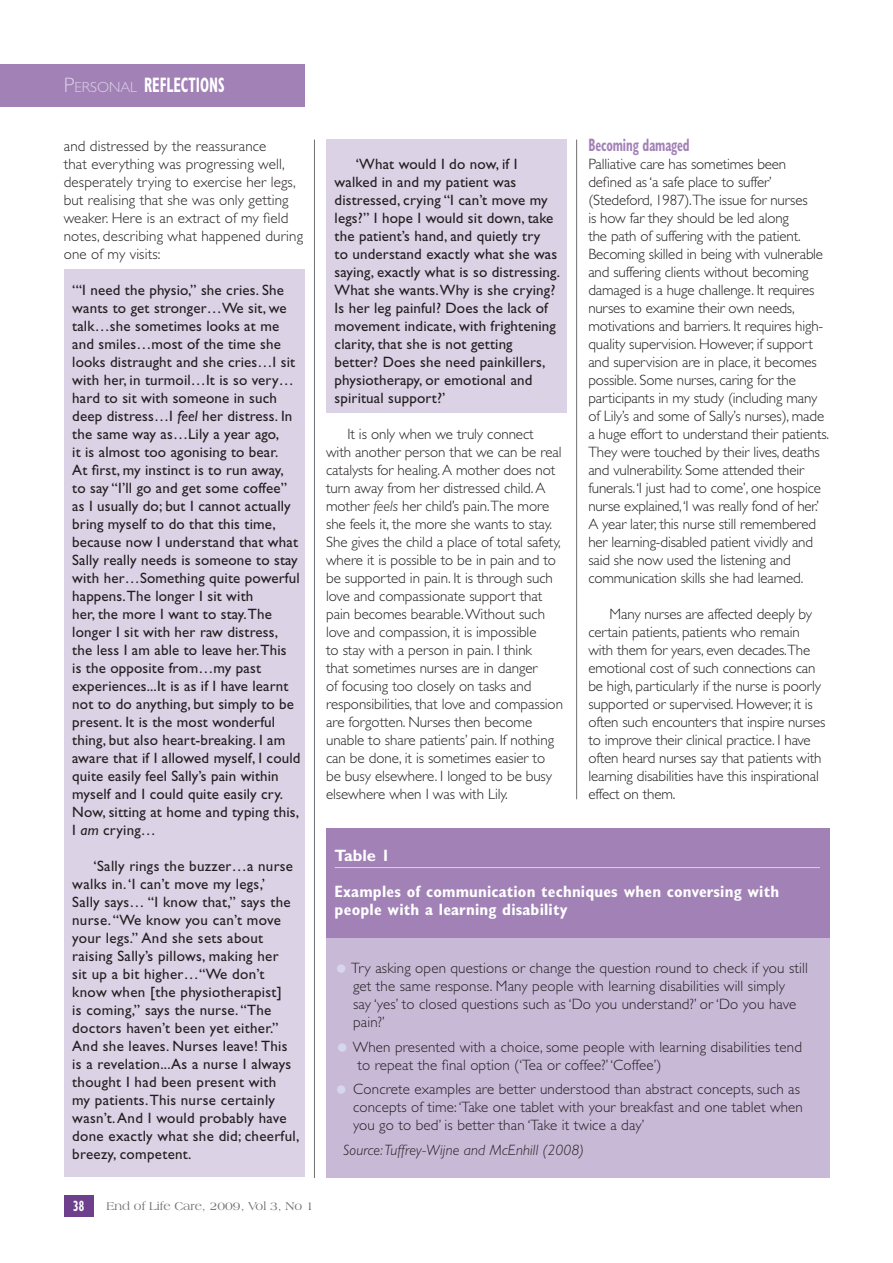
<style>
.page{position:relative;width:893px;height:1263px;background:#fff}
.page>*{position:absolute;margin:0;border:0;box-sizing:border-box;transform-origin:0 0}
.t1{font:700 condensed 21px "Gill Sans";color:#fff;scale:.7 1}
.t2{font:700 condensed 18px "Gill Sans";letter-spacing:-.01em;color:#a181b6;scale:.7 1}
.t3{font:700 condensed 16.5px/18px "Gill Sans";letter-spacing:.01em;color:#fff}
.t4{font:700 16.5px "Gill Sans";letter-spacing:-.005em;color:#fff}
.t5{font:300 15px/18px "Gill Sans";letter-spacing:-.005em;color:#231f20}
.t6{font:15px/18px "Gill Sans";letter-spacing:.01em;color:#231f20}
.t7{font:italic 300 15px "Gill Sans";letter-spacing:.01em;color:#231f20}
.t8{font:700 condensed 15px "Gill Sans";color:#fff;scale:.7 1}
.t9{font:12px "Americana BT";color:#727172}
.s1{font-weight:300;font-stretch:normal;color:#dcd2e6}
.s2{font-weight:300;font-stretch:normal;font-size:14.7px;color:#dcd2e6}
.s3{font-style:italic}
</style>
<div class="page">
<div style="left:0;top:64px;width:305px;height:42px;background:#a181b6"></div>
<div style="left:64px;top:1195px;width:30px;height:21px;background:#6d3f8d"></div>
<hr style="left:576px;top:140px;width:1px;height:659px;background:#727172">
<hr style="left:314px;top:140px;width:1px;height:1038px;background:#727172">
<div style="left:326px;top:828px;width:503px;height:112px;background:#a181b6"></div>
<div style="left:326px;top:938px;width:503px;height:240px;background:#c8b9d7"></div>
<hr style="left:335px;top:867px;width:485px;height:1px;background:#d6d7ec">
<div style="left:64px;top:269px;width:241px;height:908px;background:#dcd2e6"></div>
<div style="left:326px;top:140px;width:241px;height:273px;background:#dcd2e6"></div>
<h1 class="t1" style="left:64px;top:73px;width:232px"><span class="s1">P</span><span class="s2">ERSONAL</span> REflections</h1>
<p class="t5" style="left:64px;top:137px;width:241px">and distressed by the reassurance<br>that everything was progressing well, desperately trying to exercise her legs, but realising that she was only getting weaker. Here is an extract of my field notes, describing what happened during one of my visits:</p>
<p class="t6" style="left:72px;top:281px;width:230px">‘“I need the physio,” she cries. She wants to get stronger…We sit, we talk…she sometimes looks at me and smiles…most of the time she looks distraught and she cries…I sit with her, in turmoil…It is so very… hard to sit with someone in such deep distress…I <span class="s3">feel</span> her distress. In the same way as…Lily a year ago,<br>it is almost too agonising to bear.<br>At first, my instinct is to run away, to say “I’ll go and get some coffee” as I usually do; but I cannot actually bring myself to do that this time, because now I understand that what Sally really needs is someone to stay with her…Something quite powerful happens. The longer I sit with<br>her, the more I want to stay. The longer I sit with her raw distress, the less I am able to leave her. This<br>is the opposite from…my past experiences...It is as if I have learnt not to do anything, but simply to be present. It is the most wonderful thing, but also heart-breaking. I am aware that if I allowed myself, I could quite easily feel Sally’s pain within myself and I could quite easily cry.<br>Now, sitting at home and typing this, I <span class="s3">am</span> crying…</p>
<p class="t6" style="left:72px;top:857px;width:229px;text-indent:21px">‘Sally rings the buzzer…a nurse walks in. ‘I can’t move my legs,’<br>Sally says… “I know that,” says the nurse. “We know you can’t move your legs.” And she sets about raising Sally’s pillows, making her<br>sit up a bit higher…“We don’t know when [the physiotherapist]<br>is coming,” says the nurse. “The doctors haven’t been yet either.”<br>And she leaves. Nurses leave! This is a revelation...As a nurse I always thought I had been present with<br>my patients. This nurse certainly wasn’t. And I would probably have done exactly what she did; cheerful, breezy, competent.</p>
<p class="t6" style="left:335px;top:155px;width:227px;text-indent:21px">‘What would I do now, if I walked in and my patient was distressed, crying “I can’t move my legs?” I hope I would sit down, take the patient’s hand, and quietly try<br>to understand exactly what she was saying, exactly what is so distressing.<br>What she wants. Why is she crying?<br>Is her leg painful? Does the lack of movement indicate, with frightening clarity, that she is not getting better? Does she need painkillers, physiotherapy, or emotional and spiritual support?’</p>
<p class="t5" style="left:326px;top:425px;width:238px;text-indent:21px">It is only when we truly connect<br>with another person that we can be real catalysts for healing. A mother does not turn away from her distressed child. A mother <span class="s3">feels</span> her child’s pain.The more she feels it, the more she wants to stay.<br>She gives the child a place of total safety, where it is possible to be in pain and to be supported in pain. It is through such love and compassionate support that pain becomes bearable. Without such love and compassion, it is impossible<br>to stay with a person in pain. I think<br>that sometimes nurses are in danger<br>of focusing too closely on tasks and responsibilities, that love and compassion are forgotten. Nurses then become unable to share patients’ pain. If nothing can be done, it is sometimes easier to be busy elsewhere. I longed to be busy elsewhere when I was with Lily.</p>
<p class="t2" style="left:588px;top:134px;width:146px">Becoming damaged</p>
<p class="t5" style="left:588px;top:155px;width:242px">Palliative care has sometimes been defined as ‘a safe place to suffer’ (Stedeford, 1987).The issue for nurses<br>is how far they should be led along<br>the path of suffering with the patient.<br>Becoming skilled in being with vulnerable and suffering clients without becoming damaged is a huge challenge. It requires nurses to examine their own needs, motivations and barriers. It requires high&shy;quality supervision. However, if support and supervision are in place, it becomes possible. Some nurses, caring for the participants in my study (including many of Lily’s and some of Sally’s nurses), made a huge effort to understand their patients.<br>They were touched by their lives, deaths and vulnerability. Some attended their funerals. ‘I just had to come’, one hospice nurse explained, ‘I was really fond of her.’ A year later, this nurse still remembered her learning-disabled patient vividly and said she now used the listening and communication skills she had learned.</p>
<p class="t5" style="left:588px;top:605px;width:239px;text-indent:21px">Many nurses are affected deeply by certain patients, patients who remain with them for years, even decades.The emotional cost of such connections can be high, particularly if the nurse is poorly supported or supervised. However, it is often such encounters that inspire nurses to improve their clinical practice. I have often heard nurses say that patients with learning disabilities have this inspirational effect on them.</p>
<p class="t4" style="left:335px;top:846px;width:57px">Table 1</p>
<p class="t3" style="left:335px;top:882px;width:446px">Examples of communication techniques when conversing with people with a learning disability</p>
<p class="t5" style="left:351px;top:959px;width:458px">Try asking open questions or change the question round to check if you still get the same response. Many people with learning disabilities will simply<br>say ‘yes’ to closed questions such as ‘Do you understand?’ or ‘Do you have pain?’</p>
<p class="t5" style="left:357px;top:1038px;width:446px;text-indent:-5px">When presented with a choice, some people with learning disabilities tend to repeat the final option (‘Tea or coffee?’ ‘Coffee’)</p>
<p class="t5" style="left:353px;top:1080px;width:451px">Concrete examples are better understood than abstract concepts, such as concepts of time: ‘Take one tablet with your breakfast and one tablet when you go to bed’ is better than ‘Take it twice a day’</p>
<p class="t7" style="left:343px;top:1141px;width:242px">Source: Tuffrey-Wijne and McEnhill (2008)</p>
<p class="t8" style="left:73px;top:1197px;width:17px">38</p>
<p class="t9" style="left:106px;top:1199px;width:209px">End of Life Care, 2009, Vol 3, No 1</p>
</div>
